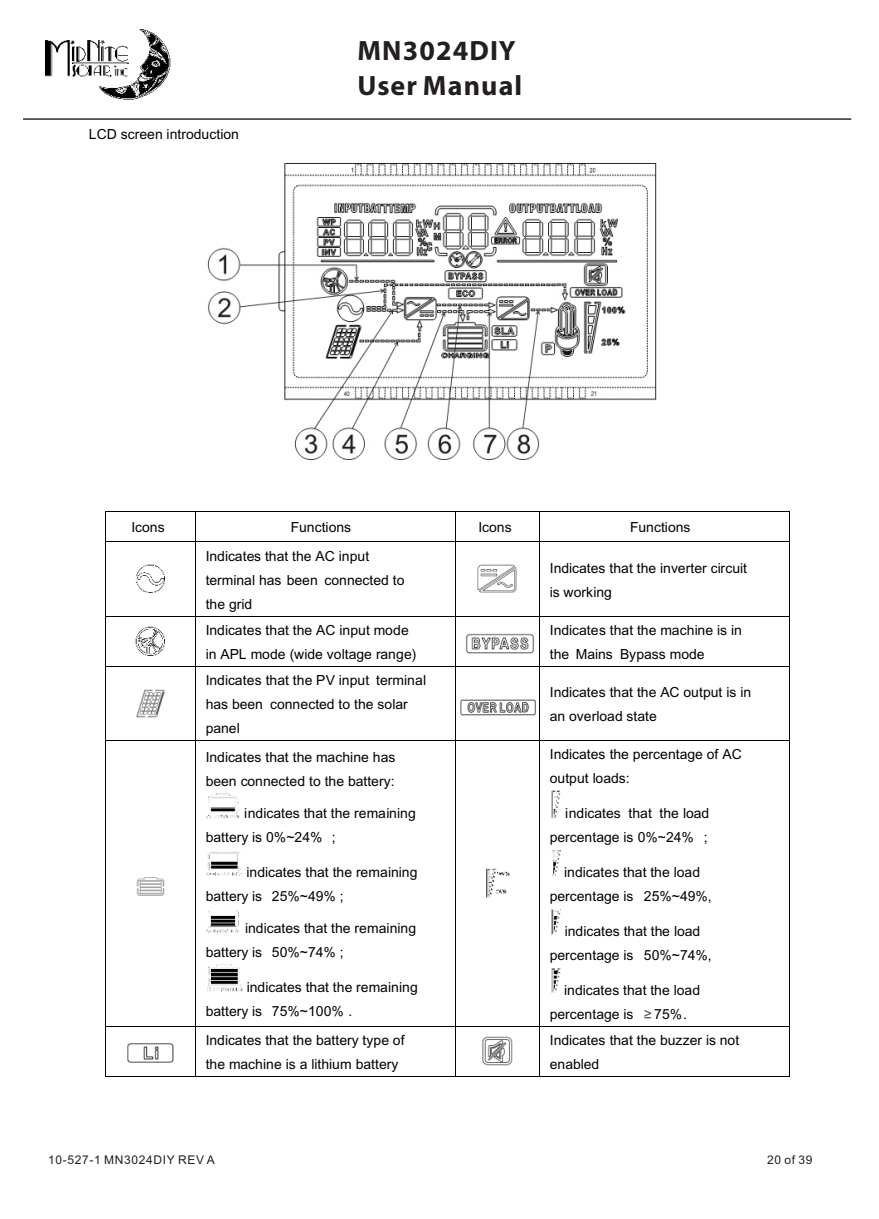
<style>
.page{position:relative;width:879px;height:1219px;background:#fff}
.page>*{position:absolute;margin:0;border:0;box-sizing:border-box;transform-origin:0 0}
.t1{font:700 28px/34.6px "Myriad Pro";letter-spacing:.04em;color:#231f20}
.t2{font:14px/24px "Arial Unicode MS";color:#000}
.t3{font:12px "Arial";letter-spacing:.055em;color:#231f20}
.s1{color:#464646}
</style>
<div class="page">
<img style="left:45px;top:29px;width:125px;height:71px">
<hr style="left:23px;top:118px;width:828px;height:2px;background:#231f20">
<img style="left:207px;top:163px;width:450px;height:297px">
<hr style="left:106px;top:511px;width:89px;height:1px;background:#000">
<hr style="left:196px;top:511px;width:259px;height:1px;background:#000">
<hr style="left:456px;top:511px;width:82px;height:1px;background:#000">
<hr style="left:539px;top:511px;width:250px;height:1px;background:#000">
<img style="left:136px;top:565px;width:28px;height:28px">
<img style="left:477px;top:565px;width:39px;height:28px">
<svg style="left:105px;top:511px;width:1px;height:32px"></svg>
<hr style="left:106px;top:541px;width:89px;height:1px;background:#000">
<svg style="left:195px;top:511px;width:1px;height:32px"></svg>
<hr style="left:196px;top:541px;width:259px;height:1px;background:#000">
<svg style="left:455px;top:511px;width:1px;height:32px"></svg>
<hr style="left:456px;top:541px;width:82px;height:1px;background:#000">
<hr style="left:539px;top:541px;width:250px;height:1px;background:#000">
<svg style="left:789px;top:511px;width:1px;height:32px"></svg>
<hr style="left:105px;top:543px;width:1px;height:73px;background:#000">
<hr style="left:195px;top:543px;width:1px;height:73px;background:#000">
<hr style="left:455px;top:543px;width:1px;height:73px;background:#000">
<hr style="left:538px;top:543px;width:1px;height:73px;background:#000">
<hr style="left:789px;top:543px;width:1px;height:73px;background:#000">
<img style="left:136px;top:627px;width:28px;height:28px">
<img style="left:466px;top:633px;width:68px;height:20px">
<hr style="left:106px;top:616px;width:89px;height:1px;background:#000">
<hr style="left:196px;top:616px;width:259px;height:1px;background:#000">
<hr style="left:456px;top:616px;width:82px;height:1px;background:#000">
<hr style="left:539px;top:616px;width:250px;height:1px;background:#000">
<hr style="left:105px;top:617px;width:1px;height:49px;background:#000">
<hr style="left:195px;top:617px;width:1px;height:49px;background:#000">
<hr style="left:455px;top:617px;width:1px;height:49px;background:#000">
<hr style="left:538px;top:617px;width:1px;height:49px;background:#000">
<hr style="left:789px;top:617px;width:1px;height:49px;background:#000">
<img style="left:136px;top:690px;width:28px;height:27px">
<img style="left:460px;top:700px;width:75px;height:15px">
<hr style="left:106px;top:666px;width:89px;height:1px;background:#000">
<hr style="left:196px;top:666px;width:259px;height:1px;background:#000">
<hr style="left:456px;top:666px;width:82px;height:1px;background:#000">
<hr style="left:539px;top:666px;width:250px;height:1px;background:#000">
<hr style="left:105px;top:667px;width:1px;height:73px;background:#000">
<hr style="left:195px;top:667px;width:1px;height:73px;background:#000">
<hr style="left:455px;top:667px;width:1px;height:73px;background:#000">
<hr style="left:538px;top:667px;width:1px;height:73px;background:#000">
<hr style="left:789px;top:667px;width:1px;height:73px;background:#000">
<img style="left:136px;top:877px;width:28px;height:18px">
<img style="left:206px;top:793px;width:34px;height:25px">
<img style="left:206px;top:850px;width:36px;height:26px">
<img style="left:206px;top:908px;width:34px;height:25px">
<img style="left:207px;top:964px;width:36px;height:28px">
<img style="left:486px;top:869px;width:23px;height:28px">
<img style="left:551px;top:790px;width:10px;height:28px">
<img style="left:551px;top:850px;width:9px;height:26px">
<img style="left:551px;top:909px;width:9px;height:26px">
<img style="left:551px;top:968px;width:9px;height:25px">
<hr style="left:106px;top:740px;width:89px;height:1px;background:#000">
<hr style="left:196px;top:740px;width:259px;height:1px;background:#000">
<hr style="left:456px;top:740px;width:82px;height:1px;background:#000">
<hr style="left:539px;top:740px;width:250px;height:1px;background:#000">
<hr style="left:105px;top:742px;width:1px;height:284px;background:#000">
<hr style="left:195px;top:742px;width:1px;height:284px;background:#000">
<hr style="left:455px;top:742px;width:1px;height:284px;background:#000">
<hr style="left:538px;top:742px;width:1px;height:284px;background:#000">
<hr style="left:789px;top:742px;width:1px;height:284px;background:#000">
<img style="left:127px;top:1043px;width:46px;height:20px">
<img style="left:482px;top:1037px;width:30px;height:28px">
<hr style="left:106px;top:1026px;width:89px;height:1px;background:#000">
<hr style="left:196px;top:1026px;width:259px;height:1px;background:#000">
<hr style="left:456px;top:1026px;width:82px;height:1px;background:#000">
<hr style="left:539px;top:1026px;width:250px;height:1px;background:#000">
<hr style="left:105px;top:1027px;width:1px;height:49px;background:#000">
<hr style="left:106px;top:1076px;width:89px;height:1px;background:#000">
<hr style="left:195px;top:1027px;width:1px;height:49px;background:#000">
<hr style="left:196px;top:1076px;width:259px;height:1px;background:#000">
<hr style="left:455px;top:1027px;width:1px;height:49px;background:#000">
<hr style="left:456px;top:1076px;width:82px;height:1px;background:#000">
<hr style="left:538px;top:1027px;width:1px;height:49px;background:#000">
<hr style="left:539px;top:1076px;width:250px;height:1px;background:#000">
<hr style="left:789px;top:1027px;width:1px;height:49px;background:#000">
<p class="t2" style="left:89px;top:123px;width:151px">LCD screen introduction</p>
<h1 class="t1" style="left:357px;top:36px;width:166px">MN3024DIY<br>User Manual</h1>
<p class="t2" style="left:131px;top:517px;width:35px">Icons</p>
<p class="t2" style="left:291px;top:517px;width:62px">Functions</p>
<p class="t2" style="left:478px;top:517px;width:35px">Icons</p>
<p class="t2" style="left:630px;top:517px;width:62px">Functions</p>
<p class="t2" style="left:206px;top:545px;width:200px">Indicates that the AC input terminal has been connected to the grid</p>
<p class="t2" style="left:550px;top:557px;width:199px">Indicates that the inverter circuit is working</p>
<p class="t2" style="left:206px;top:619px;width:212px">Indicates that the AC input mode in APL mode (wide voltage range)</p>
<p class="t2" style="left:550px;top:619px;width:194px">Indicates that the machine is in the Mains Bypass mode</p>
<p class="t2" style="left:206px;top:670px;width:222px">Indicates that the PV input terminal has been connected to the solar panel</p>
<p class="t2" style="left:550px;top:682px;width:203px">Indicates that the AC output is in an overload state</p>
<p class="t2" style="left:206px;top:746px;width:191px">Indicates that the machine has been connected to the battery:</p>
<p class="t2" style="left:206px;top:803px;width:212px;text-indent:38px">indicates that the remaining battery is 0%~24% ;</p>
<p class="t2" style="left:206px;top:861px;width:213px;text-indent:41px">indicates that the remaining battery is 25%~49% ;</p>
<p class="t2" style="left:206px;top:917px;width:212px;text-indent:39px">indicates that the remaining battery is 50%~74% ;</p>
<p class="t2" style="left:206px;top:976px;width:214px;text-indent:41px">indicates that the remaining battery is 75%~100% .</p>
<p class="t2" style="left:550px;top:744px;width:193px">Indicates the percentage of AC output loads:</p>
<p class="t2" style="left:550px;top:803px;width:161px;text-align:right">indicates that the load percentage is 0%~24% ;</p>
<p class="t2" style="left:550px;top:861px;width:163px;text-align:center">indicates that the load percentage is 25%~49%,</p>
<p class="t2" style="left:550px;top:920px;width:163px;text-align:center">indicates that the load percentage is 50%~74%,</p>
<p class="t2" style="left:550px;top:979px;width:152px;text-indent:14px">indicates that the load percentage is <span class="s1">≥</span> 75%.</p>
<p class="t2" style="left:206px;top:1029px;width:200px">Indicates that the battery type of the machine is a lithium battery</p>
<p class="t2" style="left:550px;top:1029px;width:191px">Indicates that the buzzer is not enabled</p>
<p class="t3" style="left:48px;top:1155px;width:168px">10-527-1 MN3024DIY REV A</p>
<p class="t3" style="left:767px;top:1155px;width:47px">20 of 39</p>
</div>
